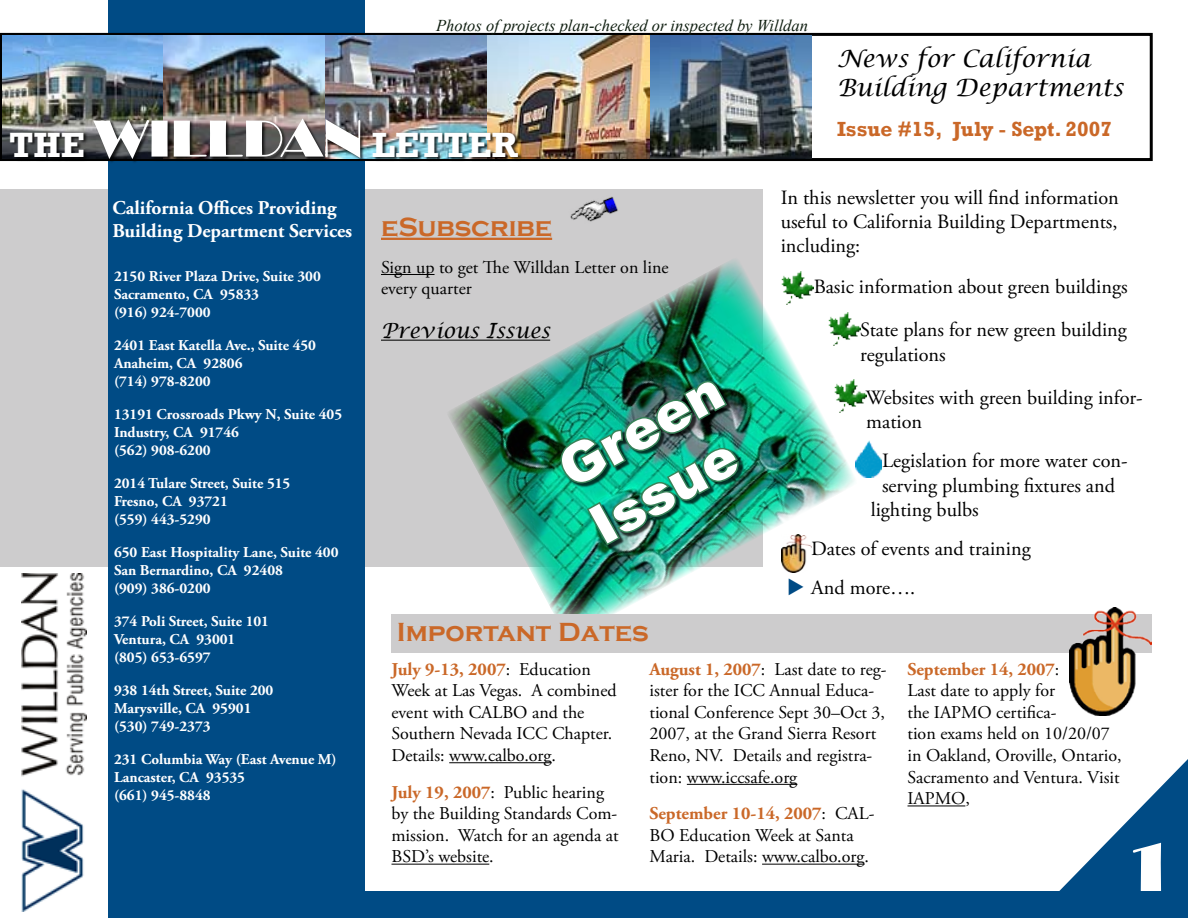
<style>
.page{position:relative;width:1188px;height:918px;background:#fff}
.page>*{position:absolute;margin:0;border:0;box-sizing:border-box;transform-origin:0 0}
.t1{font:72px "Broadway";color:#fff}
.t2{font:900 54px/64.8px "Arial";color:#fff}
.t3{font:700 36px "Rockwell";color:#fff}
.t4{font:700 27px "Copperplate Gothic";color:#ca6828}
.t5{font:italic 24px/28.8px "Lucida Calligraphy";color:#000}
.t6{font:700 21px "Rockwell";color:#ca6828}
.t7{font:italic 21px "Lucida Calligraphy";color:#000}
.t8{font:20.25px/24.3px "Adobe Garamond Pro";color:#000}
.t9{font:700 19.5px/23.4px "Adobe Garamond Pro";color:#fff}
.t10{font:18px/21.6px "Adobe Garamond Pro";color:#000}
.t11{font:italic 16.5px "Times New Roman";color:#0e1d0f}
.t12{font:700 15px/18px "Adobe Garamond Pro";color:#fff}
.s1{font-family:"Broadway";font-weight:400;font-size:54px}
.s2{color:#004b85}
.s3{font-weight:700;color:#ca6828}
</style>
<div class="page">
<div style="left:0;top:189px;width:763px;height:378px;background:#cdcccd"></div>
<hr style="left:381px;top:238px;width:171px;height:2px;background:#ca6828">
<hr style="left:381px;top:274px;width:54px;height:1px;background:#000">
<hr style="left:381px;top:340px;width:169px;height:1px;background:#000">
<img style="left:446px;top:260px;width:409px;height:354px">
<div style="left:392px;top:614px;width:760px;height:38px;background:#cdcccd"></div>
<svg style="left:1032px;top:759px;width:156px;height:159px"></svg>
<div style="left:108px;top:891px;width:1079px;height:26px;background:#004b85"></div>
<hr style="left:449px;top:762px;width:103px;height:1px;background:#000">
<hr style="left:392px;top:864px;width:97px;height:1px;background:#000">
<hr style="left:687px;top:784px;width:110px;height:1px;background:#000">
<hr style="left:762px;top:864px;width:103px;height:1px;background:#000">
<hr style="left:908px;top:806px;width:57px;height:1px;background:#000">
<div style="left:108px;top:256px;width:256px;height:662px;background:#004b85"></div>
<div style="left:108px;top:0;width:256px;height:256px;background:#004b85"></div>
<div style="left:0;top:33px;width:1153px;height:128px;border:3px solid #000"></div>
<img style="left:782px;top:534px;width:29px;height:39px">
<div style="left:561px;top:382px;width:183px;height:169px;background:#000;opacity:.75"></div>
<img style="left:559px;top:378px;width:182px;height:170px">
<img style="left:781px;top:271px;width:33px;height:33px">
<img style="left:827px;top:312px;width:33px;height:33px">
<img style="left:833px;top:380px;width:33px;height:33px">
<img style="left:570px;top:196px;width:48px;height:26px">
<img style="left:1070px;top:608px;width:82px;height:107px">
<img style="left:855px;top:440px;width:27px;height:38px">
<img style="left:2px;top:36px;width:809px;height:123px">
<div style="left:9px;top:118px;width:515px;height:46px;background:#000;opacity:.75"></div>
<img style="left:22px;top:574px;width:64px;height:337px">
<p class="t11" style="left:436px;top:14px;width:373px">Photos of projects plan-checked or inspected by Willdan</p>
<h3 class="t3" style="left:9px;top:123px;width:511px">THE <span class="s1">WILLDAN</span> LETTER</h3>
<h3 class="t5" style="left:837px;top:45px;width:288px">News for California<br>Building Departments</h3>
<p class="t6" style="left:837px;top:116px;width:276px">Issue #15, July - Sept. 2007</p>
<p class="t9" style="left:112px;top:196px;width:241px">California Offices Providing<br>Building Department Services</p>
<p class="t12" style="left:114px;top:267px;width:208px">2150 River Plaza Drive, Suite 300<br>Sacramento, CA 95833<br>(916) 924-7000</p>
<p class="t12" style="left:114px;top:336px;width:204px">2401 East Katella Ave., Suite 450<br>Anaheim, CA 92806<br>(714) 978-8200</p>
<p class="t12" style="left:114px;top:405px;width:230px">13191 Crossroads Pkwy N, Suite 405<br>Industry, CA 91746<br>(562) 908-6200</p>
<p class="t12" style="left:114px;top:474px;width:178px">2014 Tulare Street, Suite 515<br>Fresno, CA 93721<br>(559) 443-5290</p>
<p class="t12" style="left:114px;top:543px;width:226px">650 East Hospitality Lane, Suite 400<br>San Bernardino, CA 92408<br>(909) 386-0200</p>
<p class="t12" style="left:114px;top:612px;width:157px">374 Poli Street, Suite 101<br>Ventura, CA 93001 (805) 653-6597</p>
<p class="t12" style="left:114px;top:681px;width:161px">938 14th Street, Suite 200<br>Marysville, CA 95901 (530) 749-2373</p>
<p class="t12" style="left:114px;top:750px;width:224px">231 Columbia Way (East Avenue M)<br>Lancaster, CA 93535<br>(661) 945-8848</p>
<h3 class="t4" style="left:381px;top:212px;width:173px">eSubscribe</h3>
<p class="t10" style="left:381px;top:257px;width:289px">Sign up to get The Willdan Letter on line every quarter</p>
<p class="t7" style="left:381px;top:318px;width:171px">Previous Issues</p>
<h2 class="t2" style="left:546px;top:442px;width:179px;rotate:-29deg">Green<br>Issue</h2>
<h3 class="t4" style="left:397px;top:617px;width:254px">Important Dates</h3>
<p class="t8" style="left:781px;top:186px;width:340px;text-align:justify">In this newsletter you will find information useful to California Building Departments, including:</p>
<p class="t8" style="left:814px;top:266px;width:315px;line-height:43px;text-align:right">Basic information about green buildings<br>State plans for new green building</p>
<p class="t8" style="left:860px;top:333px;width:284px;line-height:43px">regulations<br>Websites with green building infor-</p>
<p class="t8" style="left:882px;top:403px;width:247px;line-height:39.3px;text-indent:-16px">mation<br>Legislation for more water con-</p>
<p class="t8" style="left:871px;top:474px;width:246px;text-indent:11px">serving plumbing fixtures and lighting bulbs</p>
<p class="t8" style="left:811px;top:537px;width:221px">Dates of events and training</p>
<p class="t8" style="left:787px;top:577px;width:130px"><span class="s2">◆</span> And more….</p>
<p class="t10" style="left:392px;top:659px;width:227px"><span class="s3">July 9-13, 2007</span>: Education<br>Week at Las Vegas. A combined event with CALBO and the<br>Southern Nevada ICC Chapter.<br>Details: www.calbo.org.</p>
<p class="t10" style="left:392px;top:782px;width:229px"><span class="s3">July 19, 2007</span>: Public hearing by the Building Standards Com&shy;mission. Watch for an agenda at<br>BSD’s website.</p>
<p class="t10" style="left:650px;top:659px;width:239px"><span class="s3">August 1, 2007</span>: Last date to reg&shy;ister for the ICC Annual Educa&shy;tional Conference Sept 30–Oct 3,<br>2007, at the Grand Sierra Resort<br>Reno, NV. Details and registra&shy;tion: www.iccsafe.org</p>
<p class="t10" style="left:650px;top:803px;width:226px"><span class="s3">September 10-14, 2007</span>: CAL-<br>BO Education Week at Santa<br>Maria. Details: www.calbo.org.</p>
<p class="t10" style="left:908px;top:659px;width:216px"><span class="s3">September 14, 2007</span>:<br>Last date to apply for<br>the IAPMO certifica-<br>tion exams held on 10/20/07 in Oakland, Oroville, Ontario,<br>Sacramento and Ventura. Visit<br>IAPMO,</p>
<h1 class="t1" style="left:1126px;top:826px;width:48px">1</h1>
</div>
